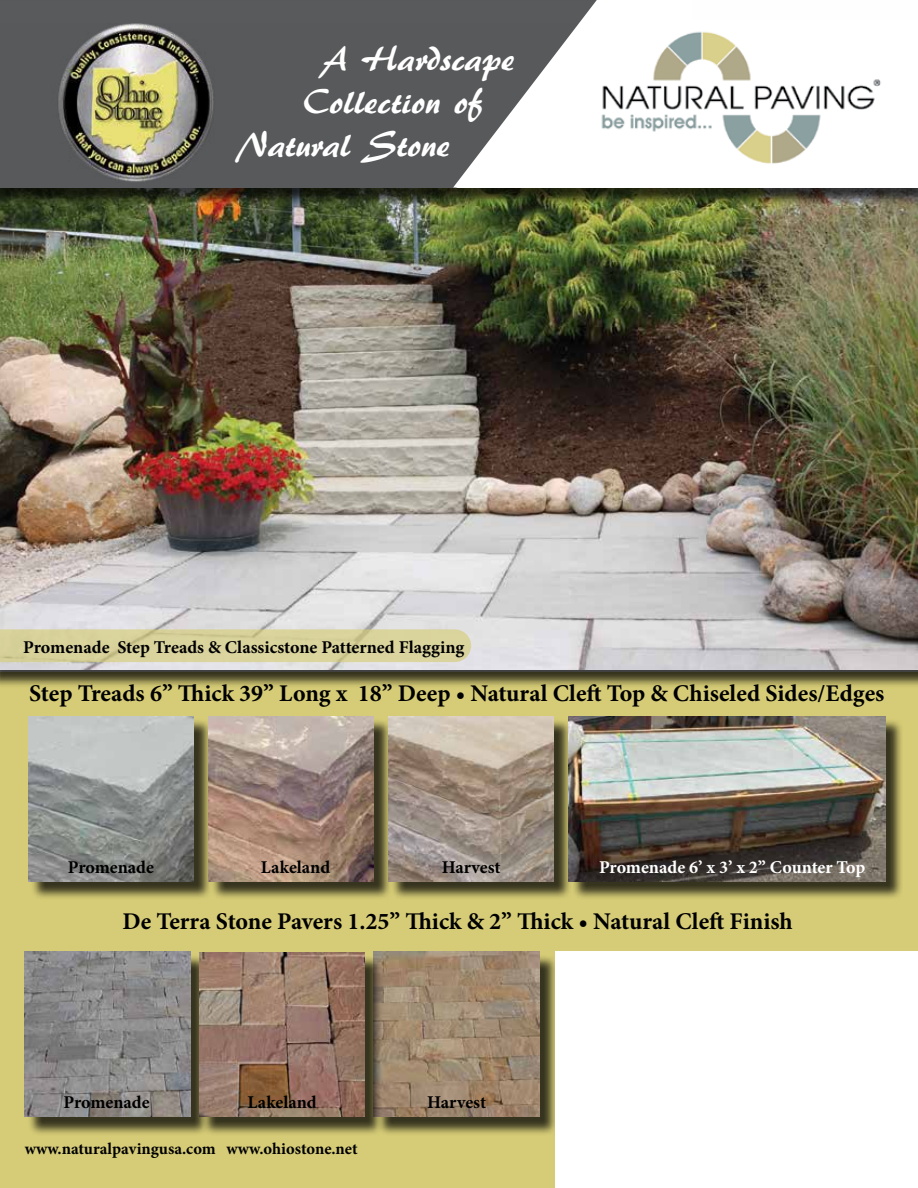
<style>
.page{position:relative;width:918px;height:1188px;background:#fff}
.page>*{position:absolute;margin:0;border:0;box-sizing:border-box;transform-origin:0 0}
.t1{font:36px "ARBERKLEY";color:#fff}
.t2{font:700 24px "Minion Pro";color:#000}
.t3{font:700 18px "Minion Pro";color:#000}
.t4{font:700 18px "Minion Pro";letter-spacing:-.005em;color:#fff}
.t5{font:700 16.5px "Minion Pro";color:#000}
</style>
<div class="page">
<div style="left:0;top:673px;width:918px;height:515px;background:#d6cc77"></div>
<div style="left:0;top:184px;width:918px;height:504px;background:#000;opacity:.75"></div>
<img style="left:0;top:207px;width:918px;height:463px">
<svg style="left:0;top:629px;width:471px;height:33px;background:#d8d19c"></svg>
<div style="left:27px;top:954px;width:182px;height:182px;background:#000;opacity:.75"></div>
<img style="left:25px;top:952px;width:165px;height:165px">
<div style="left:376px;top:954px;width:182px;height:182px;background:#000;opacity:.75"></div>
<img style="left:374px;top:952px;width:166px;height:165px">
<div style="left:202px;top:955px;width:182px;height:181px;background:#000;opacity:.75"></div>
<img style="left:199px;top:953px;width:166px;height:164px">
<div style="left:30px;top:718px;width:182px;height:182px;background:#000;opacity:.75"></div>
<img style="left:28px;top:716px;width:166px;height:166px">
<div style="left:211px;top:718px;width:181px;height:182px;background:#000;opacity:.75"></div>
<img style="left:208px;top:716px;width:166px;height:166px">
<div style="left:391px;top:718px;width:182px;height:182px;background:#000;opacity:.75"></div>
<img style="left:388px;top:716px;width:166px;height:166px">
<div style="left:555px;top:952px;width:363px;height:236px;background:#fff"></div>
<div style="left:571px;top:718px;width:333px;height:182px;background:#000;opacity:.75"></div>
<img style="left:568px;top:716px;width:317px;height:166px">
<img style="left:0;top:0;width:453px;height:1px">
<div style="left:0;top:14px;width:918px;height:193px;background:#000;opacity:.75"></div>
<img style="left:0;top:14px;width:918px;height:174px">
<img style="left:52px;top:23px;width:175px;height:159px">
<div style="left:692px;top:0;width:226px;height:19px;background:#fefeff"></div>
<div style="left:0;top:1px;width:599px;height:22px;background:#585a5b"></div>
<svg style="left:453px;top:0;width:178px;height:188px"></svg>
<h1 class="t1" style="left:321px;top:36px;width:194px">A Hardscape</h1>
<h1 class="t1" style="left:303px;top:80px;width:181px">Collection of</h1>
<h1 class="t1" style="left:238px;top:123px;width:213px">Natural Stone</h1>
<p class="t3" style="left:23px;top:635px;width:442px">Promenade Step Treads &amp; Classicstone Patterned Flagging</p>
<p class="t2" style="left:29px;top:676px;width:857px">Step Treads 6” Thick 39” Long x 18” Deep • Natural Cleft Top &amp; Chiseled Sides/Edges</p>
<p class="t3" style="left:68px;top:854px;width:88px">Promenade</p>
<p class="t3" style="left:261px;top:854px;width:71px">Lakeland</p>
<p class="t3" style="left:442px;top:854px;width:60px">Harvest</p>
<p class="t4" style="left:599px;top:854px;width:268px">Promenade 6’ x 3’ x 2” Counter Top</p>
<p class="t2" style="left:122px;top:905px;width:672px">De Terra Stone Pavers 1.25” Thick &amp; 2” Thick • Natural Cleft Finish</p>
<p class="t3" style="left:63px;top:1090px;width:88px">Promenade</p>
<p class="t3" style="left:248px;top:1090px;width:71px">Lakeland</p>
<p class="t3" style="left:427px;top:1090px;width:60px">Harvest</p>
<p class="t5" style="left:25px;top:1137px;width:335px">www.naturalpavingusa.com www.ohiostone.net</p>
</div>
